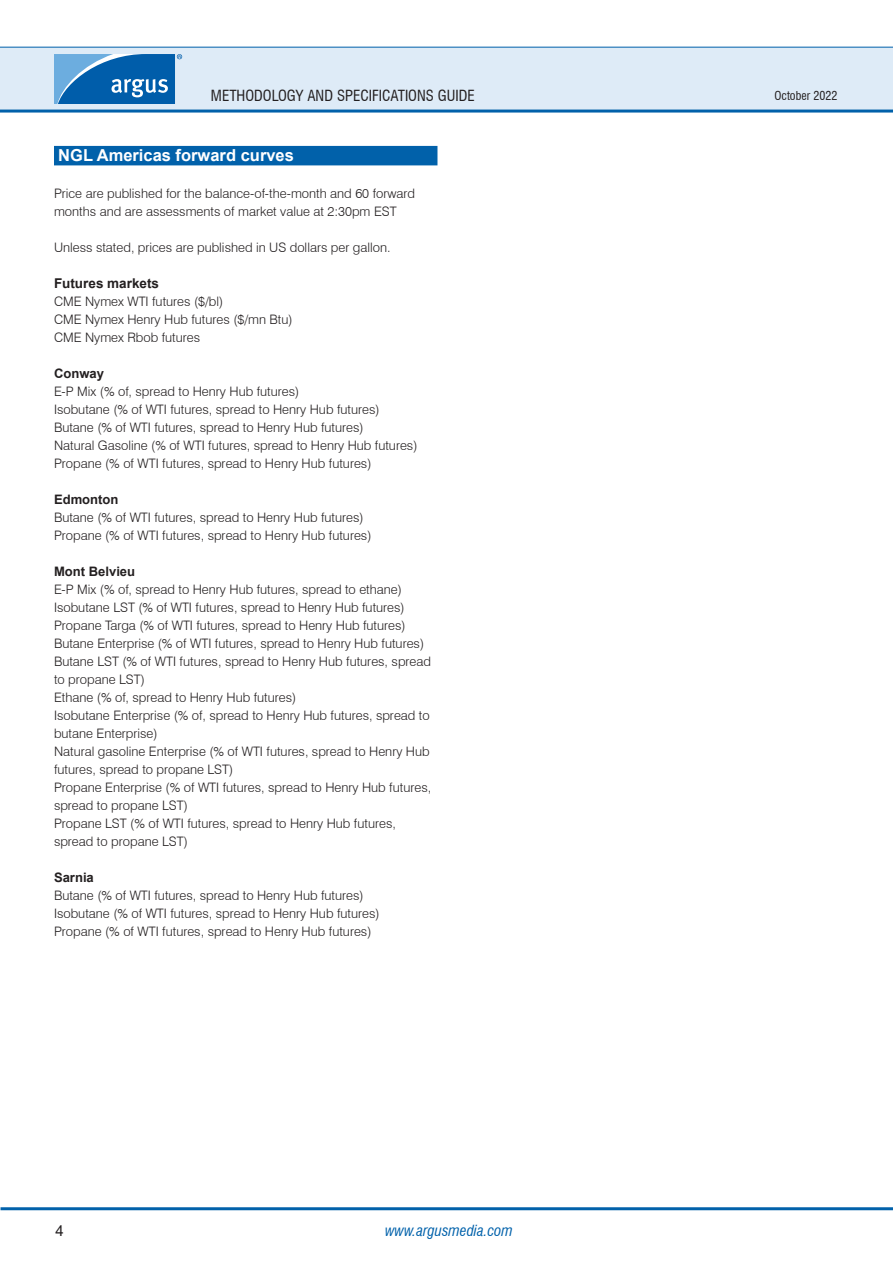
<style>
.page{position:relative;width:893px;height:1263px;background:#fff}
.page>*{position:absolute;margin:0;border:0;box-sizing:border-box;transform-origin:0 0}
.H1_-_Section_header{font:700 16.5px "Arial";color:#fff}
.t1{font:condensed 15px "Swiss 721 BT";color:#231f20}
.t2{font:italic condensed 15px "Swiss 721 BT";color:#0161aa}
.t3{font:15px "Arial";color:#231f20}
.P1_-_Body_Text{font:700 13.5px "Arial";color:#231f20}
.P1_-_Body_Text-2{font:300 13.05px/18px "Swiss 721 BT";color:#231f20}
.P1_-_Body_Text-3{font:700 13.05px "Arial";color:#231f20}
.t4{font:condensed 12px "Swiss 721 BT";color:#231f20}
</style>
<div class="page">
<div style="left:0;top:47px;width:893px;height:64px;background:#deebf7"></div>
<hr style="left:0;top:110px;width:893px;height:3px;background:#0161aa">
<hr style="left:0;top:47px;width:893px;height:1px;background:#0161aa">
<hr style="left:1px;top:1207px;width:892px;height:3px;background:#0161aa">
<svg style="left:54px;top:54px;width:128px;height:50px;background:#3883c0"></svg>
<div style="left:54px;top:146px;width:383px;height:19px;background:#0161aa"></div>
<p class="t1" style="left:211px;top:86px;width:265px">METHODOLOGY AND SPECIFICATIONS GUIDE</p>
<p class="H1_-_Section_header" style="left:58px;top:144px;width:237px">NGL Americas forward curves</p>
<p class="P1_-_Body_Text-2" style="left:54px;top:184px;width:363px">Price are published for the balance-of-the-month and 60 forward months and are assessments of market value at 2:30pm EST</p>
<p class="P1_-_Body_Text-2" style="left:54px;top:238px;width:338px">Unless stated, prices are published in US dollars per gallon.</p>
<p class="P1_-_Body_Text" style="left:54px;top:274px;width:107px">Futures markets</p>
<p class="P1_-_Body_Text-2" style="left:54px;top:292px;width:171px">CME Nymex WTI futures ($/bl)</p>
<p class="P1_-_Body_Text-2" style="left:54px;top:310px;width:240px">CME Nymex Henry Hub futures ($/mn Btu)</p>
<p class="P1_-_Body_Text-2" style="left:54px;top:328px;width:148px">CME Nymex Rbob futures</p>
<p class="P1_-_Body_Text-3" style="left:54px;top:364px;width:52px">Conway</p>
<p class="P1_-_Body_Text-2" style="left:54px;top:382px;width:247px">E-P Mix (% of, spread to Henry Hub futures)</p>
<p class="P1_-_Body_Text-2" style="left:54px;top:400px;width:327px">Isobutane (% of WTI futures, spread to Henry Hub futures)</p>
<p class="P1_-_Body_Text-2" style="left:54px;top:418px;width:311px">Butane (% of WTI futures, spread to Henry Hub futures)</p>
<p class="P1_-_Body_Text-2" style="left:54px;top:436px;width:365px">Natural Gasoline (% of WTI futures, spread to Henry Hub futures)</p>
<p class="P1_-_Body_Text-2" style="left:54px;top:454px;width:319px">Propane (% of WTI futures, spread to Henry Hub futures)</p>
<p class="P1_-_Body_Text-3" style="left:54px;top:490px;width:66px">Edmonton</p>
<p class="P1_-_Body_Text-2" style="left:54px;top:508px;width:311px">Butane (% of WTI futures, spread to Henry Hub futures)</p>
<p class="P1_-_Body_Text-2" style="left:54px;top:526px;width:319px">Propane (% of WTI futures, spread to Henry Hub futures)</p>
<p class="P1_-_Body_Text-3" style="left:54px;top:562px;width:83px">Mont Belvieu</p>
<p class="P1_-_Body_Text-2" style="left:54px;top:580px;width:349px">E-P Mix (% of, spread to Henry Hub futures, spread to ethane)</p>
<p class="P1_-_Body_Text-2" style="left:54px;top:598px;width:352px">Isobutane LST (% of WTI futures, spread to Henry Hub futures)</p>
<p class="P1_-_Body_Text-2" style="left:54px;top:616px;width:353px">Propane Targa (% of WTI futures, spread to Henry Hub futures)</p>
<p class="P1_-_Body_Text-2" style="left:54px;top:634px;width:372px">Butane Enterprise (% of WTI futures, spread to Henry Hub futures)</p>
<p class="P1_-_Body_Text-2" style="left:54px;top:652px;width:379px">Butane LST (% of WTI futures, spread to Henry Hub futures, spread</p>
<p class="P1_-_Body_Text-2" style="left:54px;top:670px;width:92px">to propane LST)</p>
<p class="P1_-_Body_Text-2" style="left:54px;top:688px;width:244px">Ethane (% of, spread to Henry Hub futures)</p>
<p class="P1_-_Body_Text-2" style="left:54px;top:706px;width:377px">Isobutane Enterprise (% of, spread to Henry Hub futures, spread to</p>
<p class="P1_-_Body_Text-2" style="left:54px;top:724px;width:105px">butane Enterprise)</p>
<p class="P1_-_Body_Text-2" style="left:54px;top:742px;width:377px">Natural gasoline Enterprise (% of WTI futures, spread to Henry Hub</p>
<p class="P1_-_Body_Text-2" style="left:54px;top:760px;width:181px">futures, spread to propane LST)</p>
<p class="P1_-_Body_Text-2" style="left:54px;top:778px;width:379px">Propane Enterprise (% of WTI futures, spread to Henry Hub futures,</p>
<p class="P1_-_Body_Text-2" style="left:54px;top:796px;width:135px">spread to propane LST)</p>
<p class="P1_-_Body_Text-2" style="left:54px;top:814px;width:343px">Propane LST (% of WTI futures, spread to Henry Hub futures,</p>
<p class="P1_-_Body_Text-2" style="left:54px;top:832px;width:135px">spread to propane LST)</p>
<p class="P1_-_Body_Text-3" style="left:54px;top:868px;width:41px">Sarnia</p>
<p class="P1_-_Body_Text-2" style="left:54px;top:886px;width:311px">Butane (% of WTI futures, spread to Henry Hub futures)</p>
<p class="P1_-_Body_Text-2" style="left:54px;top:904px;width:327px">Isobutane (% of WTI futures, spread to Henry Hub futures)</p>
<p class="P1_-_Body_Text-2" style="left:54px;top:922px;width:319px">Propane (% of WTI futures, spread to Henry Hub futures)</p>
<p class="t3" style="left:55px;top:1220px;width:10px">4</p>
<p class="t2" style="left:385px;top:1221px;width:129px">www.argusmedia.com</p>
<p class="t4" style="left:774px;top:88px;width:65px">October 2022</p>
</div>
